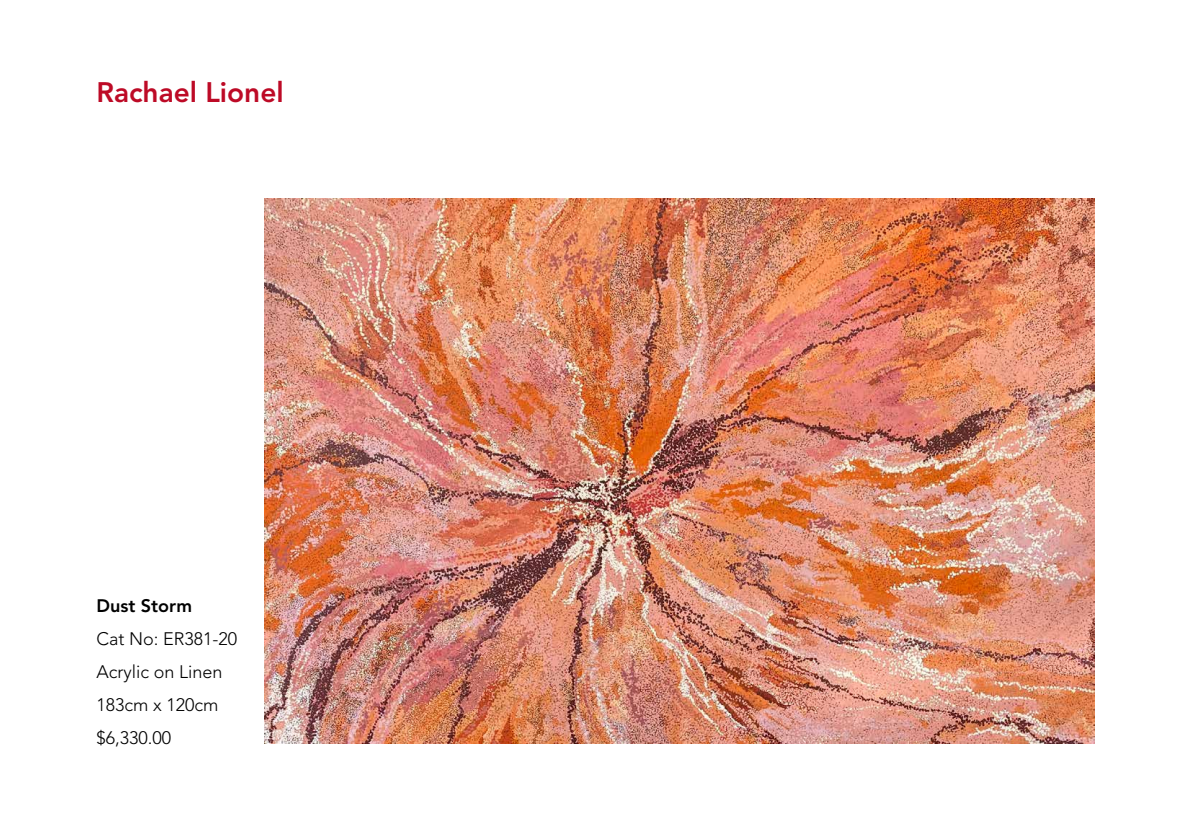
<style>
.page{position:relative;width:1191px;height:840px;background:#fff}
.page>*{position:absolute;margin:0;border:0;box-sizing:border-box;transform-origin:0 0}
.t1{font:800 28px "Avenir";color:#bd0a26}
.t2{font:300 18px/33px "Avenir";color:#000}
.t3{font:800 18px "Avenir";color:#000}
</style>
<div class="page">
<img style="left:264px;top:198px;width:830px;height:545px">
<h1 class="t1" style="left:96px;top:76px;width:189px">Rachael Lionel</h1>
<p class="t3" style="left:96px;top:594px;width:97px">Dust Storm</p>
<p class="t2" style="left:96px;top:621px;width:142px">Cat No: ER381-20<br>Acrylic on Linen<br>183cm x 120cm $6,330.00</p>
</div>
